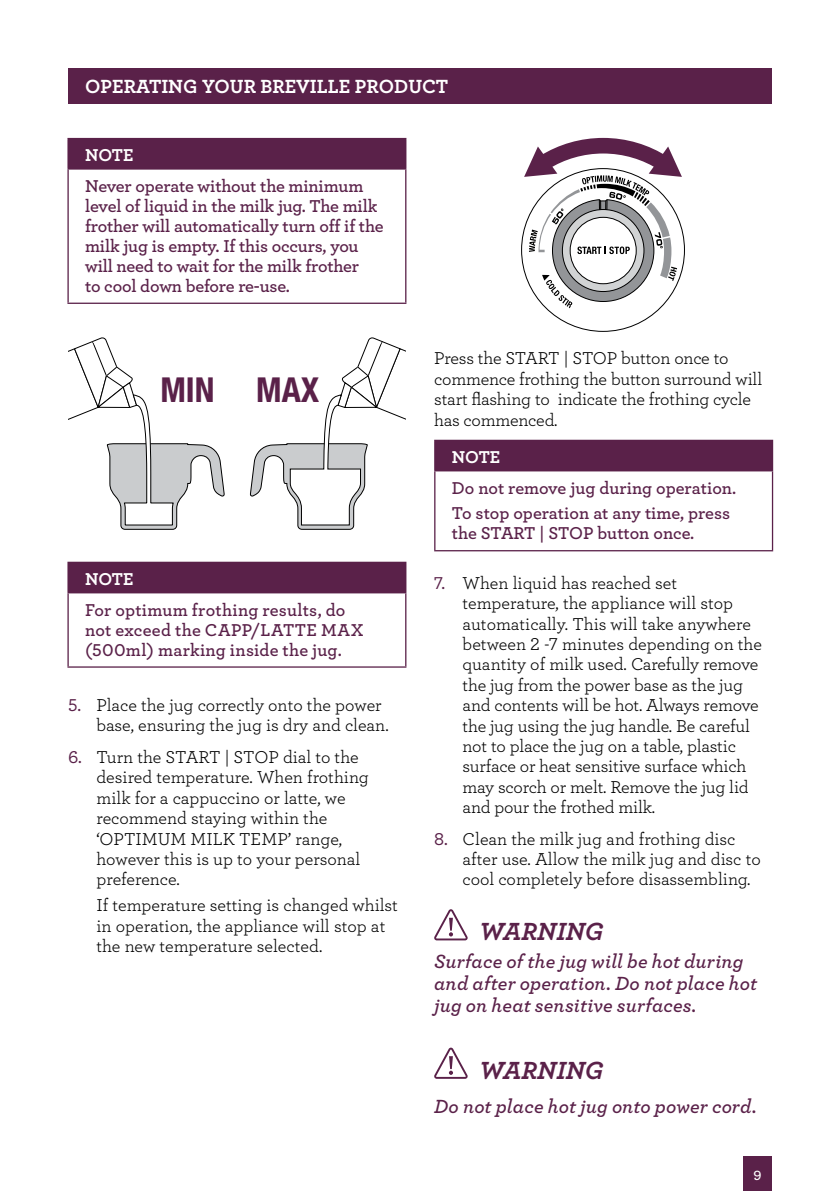
<style>
.page{position:relative;width:840px;height:1191px;background:#fff}
.page>*{position:absolute;margin:0;border:0;box-sizing:border-box;transform-origin:0 0}
.t1{font:700 condensed 34.4px "Helvetica Neue";color:#5a2149}
.t2{font:26px "Archer Bold LF Italic";color:#5a2149}
.t3{font:20px/22px "Archer Semibold LF Italic";letter-spacing:.005em;color:#5a2149}
.t4{font:20px "Archer Bold LF";color:#fff}
.t5{font:18px/20.4px "Archer Book LF";letter-spacing:-.01em;color:#000}
.t6{font:18px/20px "Archer Semibold LF";letter-spacing:-.01em;color:#5a2149}
.t7{font:18px/20px "Archer Semibold LF";letter-spacing:.015em;color:#5a2149}
.t8{font:18px "Archer Bold LF";color:#fff}
.t9{font:14px "Archer Semibold LF";color:#fff}
.s1{font-family:"Archer Medium LF";color:#5a2149}
</style>
<div class="page">
<div style="left:743px;top:1157px;width:28px;height:34px;background:#5a2149"></div>
<div style="left:68px;top:68px;width:703px;height:36px;background:#5a2149"></div>
<div style="left:68px;top:139px;width:337px;height:30px;background:#5a2149"></div>
<hr style="left:67px;top:139px;width:2px;height:29px;background:#5a2149">
<svg style="left:405px;top:139px;width:1px;height:29px"></svg>
<hr style="left:67px;top:138px;width:339px;height:1px;background:#5a2149">
<hr style="left:67px;top:170px;width:2px;height:132px;background:#5a2149">
<hr style="left:405px;top:170px;width:1px;height:132px;background:#5a2149">
<hr style="left:67px;top:303px;width:339px;height:1px;background:#5a2149">
<hr style="left:67px;top:168px;width:339px;height:2px;background:#5a2149">
<svg style="left:68px;top:337px;width:156px;height:193px"></svg>
<svg style="left:250px;top:337px;width:155px;height:193px"></svg>
<div style="left:68px;top:562px;width:337px;height:31px;background:#5a2149"></div>
<hr style="left:67px;top:563px;width:2px;height:29px;background:#5a2149">
<svg style="left:405px;top:563px;width:1px;height:29px"></svg>
<hr style="left:67px;top:562px;width:339px;height:1px;background:#5a2149">
<hr style="left:67px;top:593px;width:2px;height:73px;background:#5a2149">
<hr style="left:405px;top:593px;width:1px;height:73px;background:#5a2149">
<hr style="left:67px;top:666px;width:339px;height:1px;background:#5a2149">
<hr style="left:67px;top:592px;width:339px;height:1px;background:#5a2149">
<svg style="left:524px;top:138px;width:157px;height:170px"></svg>
<div style="left:434px;top:440px;width:338px;height:31px;background:#5a2149"></div>
<svg style="left:434px;top:441px;width:1px;height:29px"></svg>
<hr style="left:434px;top:471px;width:1px;height:79px;background:#5a2149">
<hr style="left:771px;top:471px;width:1px;height:79px;background:#5a2149">
<hr style="left:434px;top:550px;width:338px;height:1px;background:#5a2149">
<svg style="left:434px;top:909px;width:33px;height:31px"></svg>
<svg style="left:434px;top:1047px;width:33px;height:31px"></svg>
<p class="t4" style="left:85px;top:73px;width:161px">PAGE HEADER.....</p>
<p class="t4" style="left:85px;top:73px;width:364px">OPERATING YOUR BREVILLE PRODUCT</p>
<p class="t8" style="left:85px;top:144px;width:50px">NOTE</p>
<p class="t6" style="left:85px;top:175px;width:300px">Never operate without the minimum level of liquid in the milk jug. The milk frother will automatically turn off if the milk jug is empty. If this occurs, you will need to wait for the milk frother<br>to cool down before re-use.</p>
<h1 class="t1" style="left:160px;top:369px;width:160px">MIN MAX</h1>
<p class="t8" style="left:85px;top:567px;width:50px">NOTE</p>
<p class="t7" style="left:85px;top:599px;width:280px">For optimum frothing results, do not exceed the CAPP/LATTE MAX (500ml) marking inside the jug.</p>
<p class="t5" style="left:96px;top:694px;width:293px;text-indent:-28px"><span class="s1">5.</span> Place the jug correctly onto the power base, ensuring the jug is dry and clean.</p>
<p class="t5" style="left:96px;top:746px;width:274px;text-indent:-28px"><span class="s1">6.</span> Turn the START | STOP dial to the desired temperature. When frothing milk for a cappuccino or latte, we recommend staying within the ‘OPTIMUM MILK TEMP’ range, however this is up to your personal preference.</p>
<p class="t5" style="left:96px;top:894px;width:303px">If temperature setting is changed whilst in operation, the appliance will stop at the new temperature selected.</p>
<p class="t5" style="left:434px;top:348px;width:329px">Press the START | STOP button once to commence frothing the button surround will start flashing to indicate the frothing cycle has commenced.</p>
<p class="t8" style="left:451px;top:445px;width:50px">NOTE</p>
<p class="t6" style="left:451px;top:474px;width:285px;line-height:25.6px">Do not remove jug during operation.<br>To stop operation at any time, press</p>
<p class="t6" style="left:451px;top:523px;width:244px">the START | STOP button once.</p>
<p class="t5" style="left:462px;top:572px;width:301px;text-indent:-28px"><span class="s1">7.</span> When liquid has reached set temperature, the appliance will stop automatically. This will take anywhere between 2 -7 minutes depending on the quantity of milk used. Carefully remove the jug from the power base as the jug and contents will be hot. Always remove the jug using the jug handle. Be careful not to place the jug on a table, plastic surface or heat sensitive surface which may scorch or melt. Remove the jug lid and pour the frothed milk.</p>
<p class="t5" style="left:462px;top:828px;width:299px;text-indent:-28px"><span class="s1">8.</span> Clean the milk jug and frothing disc after use. Allow the milk jug and disc to cool completely before disassembling.</p>
<h2 class="t2" style="left:478px;top:915px;width:126px">WARNING</h2>
<p class="t3" style="left:434px;top:950px;width:324px">Surface of the jug will be hot during and after operation. Do not place hot jug on heat sensitive surfaces.</p>
<h2 class="t2" style="left:478px;top:1053px;width:126px">WARNING</h2>
<p class="t3" style="left:434px;top:1095px;width:324px">Do not place hot jug onto power cord.</p>
<p class="t9" style="left:753px;top:1166px;width:10px">9</p>
</div>
